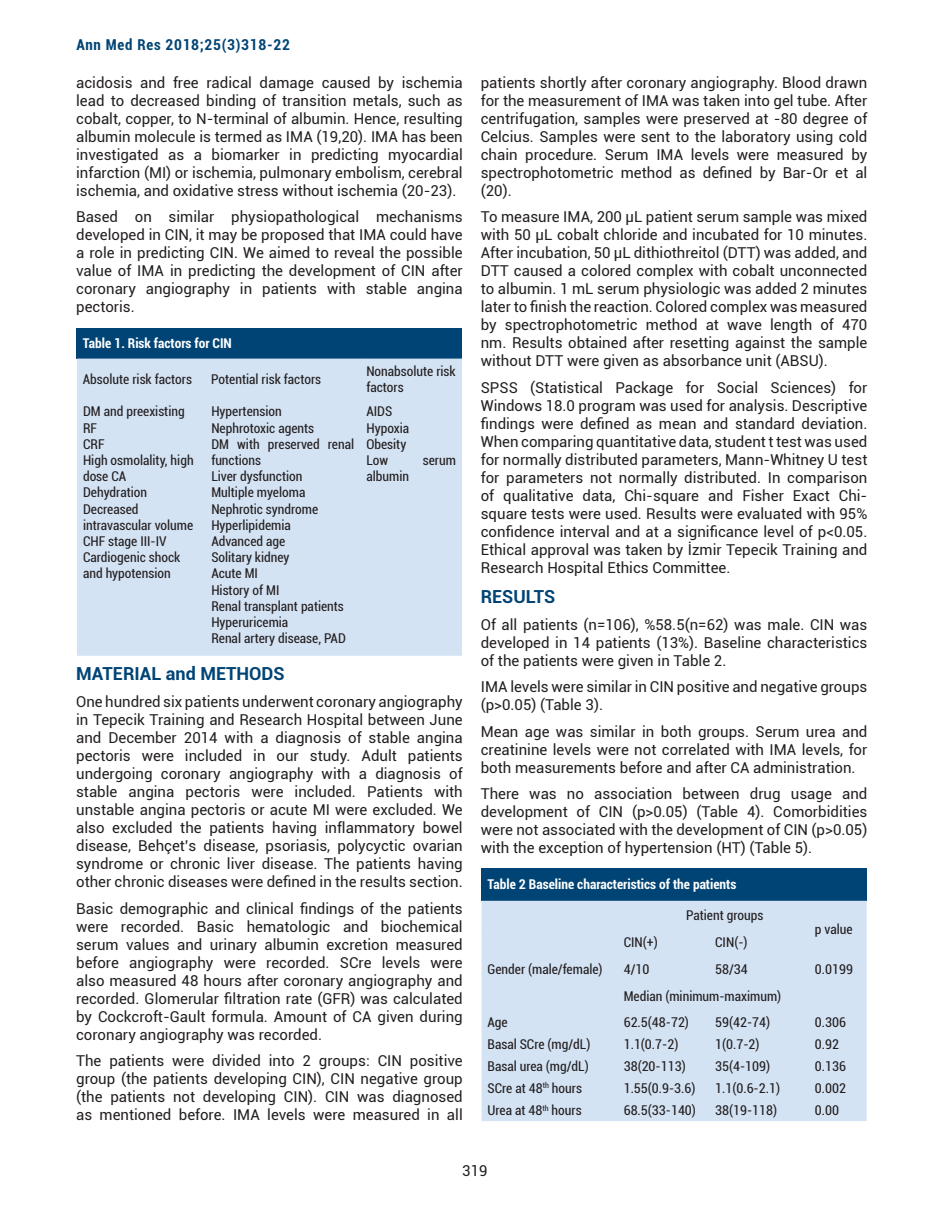
<style>
.page{position:relative;width:944px;height:1214px;background:#fff}
.page>*{position:absolute;margin:0;border:0;box-sizing:border-box;transform-origin:0 0}
.t1{font:700 18px "Roboto";color:#004475}
.t2{font:15px/18px "Roboto";color:#231f20;text-align:justify}
.t3{font:700 condensed 15px "Roboto";letter-spacing:.05em;color:#004475}
.t4{font:condensed 13.5px/16.2px "Roboto";color:#231f20}
.t5{font:700 condensed 13.5px "Roboto";color:#fff}
</style>
<div class="page">
<div style="left:77px;top:328px;width:385px;height:30px;background:#004475"></div>
<div style="left:77px;top:358px;width:385px;height:298px;background:#d4e3f4"></div>
<div style="left:481px;top:868px;width:385px;height:32px;background:#004475"></div>
<div style="left:481px;top:900px;width:385px;height:221px;background:#d4e3f4"></div>
<p class="t3" style="left:76px;top:35px;width:215px">Ann Med Res 2018;25(3)318-22</p>
<p class="t2" style="left:76px;top:73px;width:388px">acidosis and free radical damage caused by ischemia lead to decreased binding of transition metals, such as cobalt, copper, to N-terminal of albumin. Hence, resulting albumin molecule is termed as IMA (19,20). IMA has been investigated as a biomarker in predicting myocardial infarction (MI) or ischemia, pulmonary embolism, cerebral ischemia, and oxidative stress without ischemia (20-23).</p>
<p class="t2" style="left:76px;top:207px;width:388px">Based on similar physiopathological mechanisms developed in CIN, it may be proposed that IMA could have a role in predicting CIN. We aimed to reveal the possible value of IMA in predicting the development of CIN after coronary angiography in patients with stable angina pectoris.</p>
<p class="t5" style="left:83px;top:334px;width:150px">Table 1. Risk factors for CIN</p>
<p class="t4" style="left:83px;top:371px;width:111px">Absolute risk factors</p>
<p class="t4" style="left:211px;top:371px;width:111px">Potential risk factors</p>
<p class="t4" style="left:366px;top:363px;width:91px">Nonabsolute risk factors</p>
<p class="t4" style="left:83px;top:403px;width:112px">DM and preexisting<br>RF<br>CRF<br>High osmolality, high dose CA<br>Dehydration<br>Decreased intravascular volume<br>CHF stage III-IV<br>Cardiogenic shock and hypotension</p>
<p class="t4" style="left:211px;top:403px;width:144px">Hypertension<br>Nephrotoxic agents<br>DM with preserved renal functions<br>Liver dysfunction<br>Multiple myeloma<br>Nephrotic syndrome<br>Hyperlipidemia<br>Advanced age<br>Solitary kidney<br>Acute MI<br>History of MI<br>Renal transplant patients<br>Hyperuricemia<br>Renal artery disease, PAD</p>
<p class="t4" style="left:366px;top:403px;width:44px">AIDS<br>Hypoxia<br>Obesity<br>Low</p>
<p class="t4" style="left:423px;top:451px;width:35px">serum</p>
<p class="t4" style="left:366px;top:468px;width:44px">albumin</p>
<p class="t1" style="left:76px;top:661px;width:210px">MATERIAL and METHODS</p>
<p class="t2" style="left:76px;top:692px;width:388px">One hundred six patients underwent coronary angiography in Tepecik Training and Research Hospital between June and December 2014 with a diagnosis of stable angina pectoris were included in our study. Adult patients undergoing coronary angiography with a diagnosis of stable angina pectoris were included. Patients with unstable angina pectoris or acute MI were excluded. We also excluded the patients having inflammatory bowel disease, Behçet’s disease, psoriasis, polycyctic ovarian syndrome or chronic liver disease. The patients having other chronic diseases were defined in the results section.</p>
<p class="t2" style="left:76px;top:898px;width:388px">Basic demographic and clinical findings of the patients were recorded. Basic hematologic and biochemical serum values and urinary albumin excretion measured before angiography were recorded. SCre levels were also measured 48 hours after coronary angiography and recorded. Glomerular filtration rate (GFR) was calculated by Cockcroft-Gault formula. Amount of CA given during coronary angiography was recorded.</p>
<p class="t2" style="left:76px;top:1051px;width:388px">The patients were divided into 2 groups: CIN positive group (the patients developing CIN), CIN negative group (the patients not developing CIN). CIN was diagnosed as mentioned before. IMA levels were measured in all</p>
<p class="t2" style="left:481px;top:73px;width:388px">patients shortly after coronary angiography. Blood drawn for the measurement of IMA was taken into gel tube. After centrifugation, samples were preserved at -80 degree of Celcius. Samples were sent to the laboratory using cold chain procedure. Serum IMA levels were measured by spectrophotometric method as defined by Bar-Or et al (20).</p>
<p class="t2" style="left:481px;top:207px;width:388px">To measure IMA, 200 µL patient serum sample was mixed with 50 µL cobalt chloride and incubated for 10 minutes.<br>After incubation, 50 µL dithiothreitol (DTT) was added, and DTT caused a colored complex with cobalt unconnected to albumin. 1 mL serum physiologic was added 2 minutes later to finish the reaction. Colored complex was measured by spectrophotometric method at wave length of 470 nm. Results obtained after resetting against the sample without DTT were given as absorbance unit (ABSU).</p>
<p class="t2" style="left:481px;top:378px;width:388px">SPSS (Statistical Package for Social Sciences) for Windows 18.0 program was used for analysis. Descriptive findings were defined as mean and standard deviation.<br>When comparing quantitative data, student t test was used for normally distributed parameters, Mann-Whitney U test for parameters not normally distributed. In comparison of qualitative data, Chi-square and Fisher Exact Chi&shy;square tests were used. Results were evaluated with 95% confidence interval and at a significance level of p&lt;0.05.<br>Ethical approval was taken by İzmir Tepecik Training and Research Hospital Ethics Committee.</p>
<p class="t1" style="left:481px;top:584px;width:76px">RESULTS</p>
<p class="t2" style="left:481px;top:615px;width:388px">Of all patients (n=106), %58.5(n=62) was male. CIN was developed in 14 patients (13%). Baseline characteristics of the patients were given in Table 2.</p>
<p class="t2" style="left:481px;top:677px;width:388px">IMA levels were similar in CIN positive and negative groups (p&gt;0.05) (Table 3).</p>
<p class="t2" style="left:481px;top:722px;width:388px">Mean age was similar in both groups. Serum urea and creatinine levels were not correlated with IMA levels, for both measurements before and after CA administration.</p>
<p class="t2" style="left:481px;top:784px;width:388px">There was no association between drug usage and development of CIN (p&gt;0.05) (Table 4). Comorbidities were not associated with the development of CIN (p&gt;0.05) with the exception of hypertension (HT) (Table 5).</p>
<p class="t5" style="left:487px;top:875px;width:250px">Table 2 Baseline characteristics of the patients</p>
<p class="t4" style="left:686px;top:906px;width:79px">Patient groups</p>
<p class="t4" style="left:815px;top:920px;width:39px">p value</p>
<p class="t4" style="left:623px;top:934px;width:36px">CIN(+)</p>
<p class="t4" style="left:715px;top:934px;width:34px">CIN(-)</p>
<p class="t4" style="left:487px;top:960px;width:117px">Gender (male/female)</p>
<p class="t4" style="left:623px;top:960px;width:27px">4/10</p>
<p class="t4" style="left:715px;top:960px;width:34px">58/34</p>
<p class="t4" style="left:815px;top:960px;width:40px">0.0199</p>
<p class="t4" style="left:623px;top:987px;width:159px">Median (minimum-maximum)</p>
<p class="t4" style="left:487px;top:1013px;width:22px">Age</p>
<p class="t4" style="left:623px;top:1013px;width:67px">62.5(48-72)</p>
<p class="t4" style="left:715px;top:1013px;width:57px">59(42-74)</p>
<p class="t4" style="left:815px;top:1013px;width:33px">0.306</p>
<p class="t4" style="left:487px;top:1035px;width:104px">Basal SCre (mg/dL)</p>
<p class="t4" style="left:623px;top:1035px;width:56px">1.1(0.7-2)</p>
<p class="t4" style="left:715px;top:1035px;width:46px">1(0.7-2)</p>
<p class="t4" style="left:815px;top:1035px;width:26px">0.92</p>
<p class="t4" style="left:487px;top:1057px;width:103px">Basal urea (mg/dL)</p>
<p class="t4" style="left:623px;top:1057px;width:63px">38(20-113)</p>
<p class="t4" style="left:715px;top:1057px;width:57px">35(4-109)</p>
<p class="t4" style="left:815px;top:1057px;width:33px">0.136</p>
<p class="t4" style="left:487px;top:1079px;width:96px">SCre at 48<sup>th</sup> hours</p>
<p class="t4" style="left:623px;top:1079px;width:73px">1.55(0.9-3.6)</p>
<p class="t4" style="left:715px;top:1079px;width:66px">1.1(0.6-2.1)</p>
<p class="t4" style="left:815px;top:1079px;width:33px">0.002</p>
<p class="t4" style="left:487px;top:1101px;width:96px">Urea at 48<sup>th</sup> hours</p>
<p class="t4" style="left:623px;top:1101px;width:74px">68.5(33-140)</p>
<p class="t4" style="left:715px;top:1101px;width:63px">38(19-118)</p>
<p class="t4" style="left:815px;top:1101px;width:26px">0.00</p>
<p class="t2" style="left:462px;top:1161px;width:27px">319</p>
</div>
